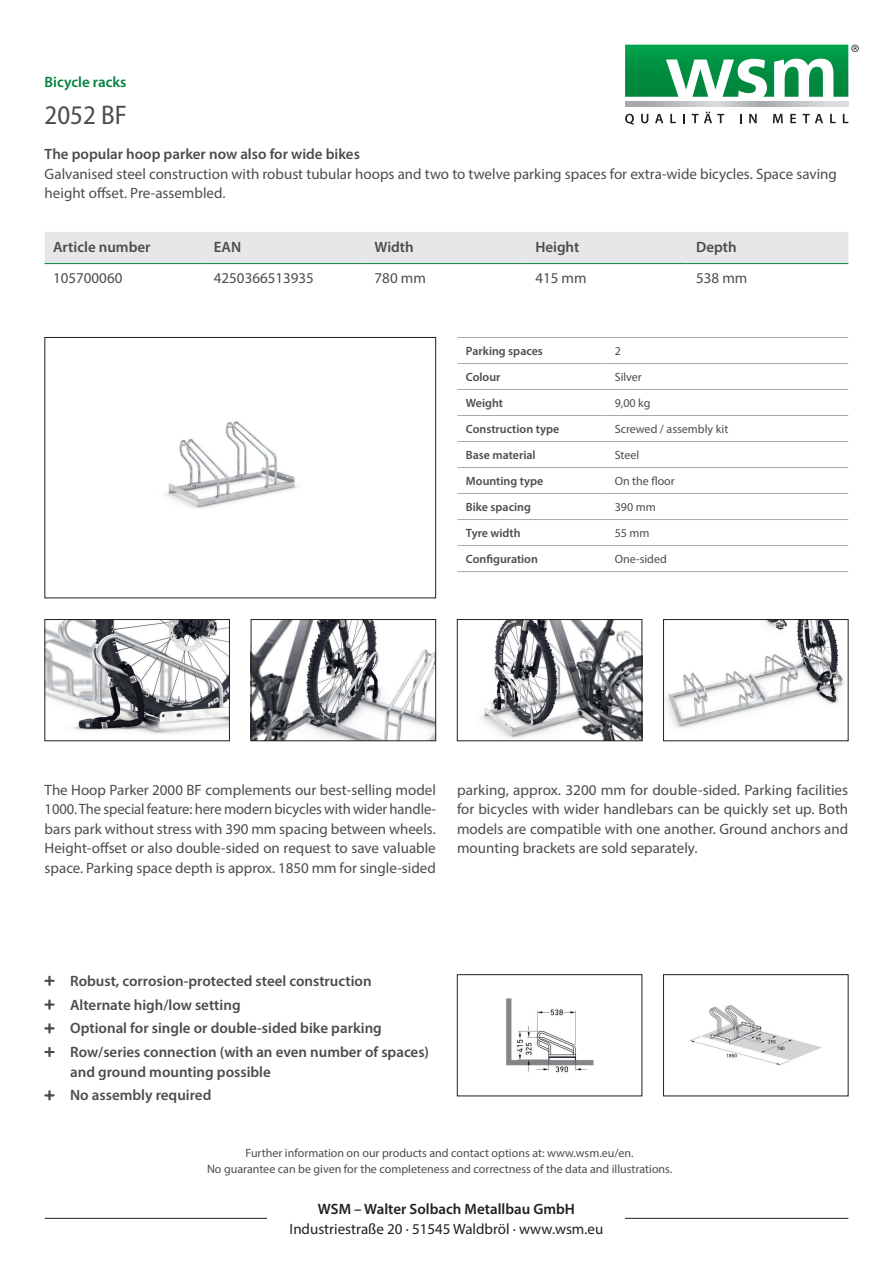
<style>
.page{position:relative;width:893px;height:1263px;background:#fff}
.page>*{position:absolute;margin:0;border:0;box-sizing:border-box;transform-origin:0 0}
.t1{font:semi-condensed 27px "Myriad Pro";color:#4b4c4d}
.t2{font:15px/19.5px "Myriad Pro";color:#4b4c4d;text-align:justify}
.t3{font:600 15px/23.7px "Myriad Pro";color:#4b4c4d}
.t4{font:15px "Myriad Pro";color:#231f20}
.t5{font:600 15px "Myriad Pro";color:#231f20}
.t6{font:600 15px "Myriad Pro";color:#00823d}
.t7{font:12px/16.5px "Myriad Pro";color:#4b4c4d;text-align:center}
.t8{font:600 12px "Myriad Pro";color:#4b4c4d}
</style>
<div class="page">
<img style="left:165px;top:421px;width:133px;height:87px">
<div style="left:45px;top:337px;width:391px;height:261px;border:1px solid #231f20"></div>
<img style="left:47px;top:621px;width:181px;height:113px">
<div style="left:45px;top:619px;width:185px;height:122px;border:1px solid #231f20"></div>
<img style="left:253px;top:621px;width:181px;height:118px">
<div style="left:251px;top:619px;width:185px;height:122px;border:1px solid #231f20"></div>
<img style="left:666px;top:621px;width:178px;height:107px">
<div style="left:663px;top:619px;width:185px;height:122px;border:1px solid #231f20"></div>
<img style="left:481px;top:621px;width:159px;height:118px">
<div style="left:457px;top:619px;width:185px;height:122px;border:1px solid #231f20"></div>
<div style="left:45px;top:232px;width:803px;height:31px;background:#e6e7e9"></div>
<hr style="left:45px;top:263px;width:160px;height:1px;background:#00823d">
<hr style="left:205px;top:263px;width:161px;height:1px;background:#00823d">
<hr style="left:366px;top:263px;width:161px;height:1px;background:#00823d">
<hr style="left:527px;top:263px;width:161px;height:1px;background:#00823d">
<hr style="left:688px;top:263px;width:160px;height:1px;background:#00823d">
<img style="left:689px;top:1005px;width:133px;height:61px">
<div style="left:663px;top:974px;width:185px;height:122px;border:1px solid #231f20"></div>
<img style="left:506px;top:998px;width:88px;height:75px">
<div style="left:457px;top:974px;width:185px;height:122px;border:1px solid #231f20"></div>
<hr style="left:457px;top:337px;width:149px;height:1px;background:#a8a9ad">
<hr style="left:606px;top:337px;width:242px;height:1px;background:#a8a9ad">
<hr style="left:457px;top:363px;width:149px;height:1px;background:#a8a9ad">
<hr style="left:606px;top:363px;width:242px;height:1px;background:#a8a9ad">
<hr style="left:457px;top:389px;width:149px;height:1px;background:#a8a9ad">
<hr style="left:606px;top:389px;width:242px;height:1px;background:#a8a9ad">
<hr style="left:457px;top:415px;width:149px;height:1px;background:#a8a9ad">
<hr style="left:606px;top:415px;width:242px;height:1px;background:#a8a9ad">
<hr style="left:457px;top:441px;width:149px;height:1px;background:#a8a9ad">
<hr style="left:606px;top:441px;width:242px;height:1px;background:#a8a9ad">
<hr style="left:457px;top:467px;width:149px;height:1px;background:#a8a9ad">
<hr style="left:606px;top:467px;width:242px;height:1px;background:#a8a9ad">
<hr style="left:457px;top:493px;width:149px;height:1px;background:#a8a9ad">
<hr style="left:606px;top:493px;width:242px;height:1px;background:#a8a9ad">
<hr style="left:457px;top:519px;width:149px;height:1px;background:#a8a9ad">
<hr style="left:606px;top:519px;width:242px;height:1px;background:#a8a9ad">
<hr style="left:457px;top:545px;width:149px;height:1px;background:#a8a9ad">
<hr style="left:606px;top:545px;width:242px;height:1px;background:#a8a9ad">
<hr style="left:457px;top:571px;width:149px;height:1px;background:#a8a9ad">
<hr style="left:606px;top:571px;width:242px;height:1px;background:#a8a9ad">
<hr style="left:45px;top:1218px;width:803px;height:1px;background:#231f20">
<svg style="left:625px;top:114px;width:9px;height:11px"></svg>
<svg style="left:641px;top:114px;width:7px;height:9px"></svg>
<svg style="left:655px;top:114px;width:8px;height:9px"></svg>
<svg style="left:670px;top:114px;width:6px;height:9px"></svg>
<svg style="left:683px;top:114px;width:2px;height:9px"></svg>
<svg style="left:692px;top:112px;width:32px;height:11px"></svg>
<svg style="left:749px;top:114px;width:8px;height:9px"></svg>
<svg style="left:773px;top:114px;width:10px;height:9px"></svg>
<svg style="left:790px;top:114px;width:6px;height:9px"></svg>
<svg style="left:803px;top:114px;width:20px;height:9px"></svg>
<svg style="left:830px;top:114px;width:6px;height:9px"></svg>
<svg style="left:843px;top:114px;width:5px;height:9px"></svg>
<hr style="left:625px;top:106px;width:223px;height:1px;background:#636366">
<svg style="left:625px;top:102px;width:223px;height:4px"></svg>
<svg style="left:625px;top:45px;width:234px;height:52px"></svg>
<div style="left:268px;top:1203px;width:357px;height:30px;background:#fff"></div>
<p class="t6" style="left:45px;top:72px;width:83px">Bicycle racks</p>
<h1 class="t1" style="left:45px;top:99px;width:84px">2052 BF</h1>
<p class="t3" style="left:45px;top:142px;width:317px">The popular hoop parker now also for wide bikes</p>
<p class="t2" style="left:45px;top:164px;width:794px">Galvanised steel construction with robust tubular hoops and two to twelve parking spaces for extra-wide bicycles. Space saving height offset. Pre-assembled.</p>
<p class="t3" style="left:53px;top:234px;width:99px">Article number</p>
<p class="t3" style="left:214px;top:234px;width:29px">EAN</p>
<p class="t3" style="left:375px;top:234px;width:41px">Width</p>
<p class="t3" style="left:535px;top:234px;width:46px">Height</p>
<p class="t3" style="left:696px;top:234px;width:42px">Depth</p>
<p class="t2" style="left:53px;top:268px;width:71px">105700060</p>
<p class="t2" style="left:214px;top:268px;width:102px">4250366513935</p>
<p class="t2" style="left:375px;top:268px;width:53px">780 mm</p>
<p class="t2" style="left:535px;top:268px;width:53px">415 mm</p>
<p class="t2" style="left:696px;top:268px;width:53px">538 mm</p>
<p class="t8" style="left:466px;top:343px;width:78px">Parking spaces</p>
<p class="t7" style="left:615px;top:342px;width:8px">2</p>
<p class="t8" style="left:466px;top:369px;width:36px">Colour</p>
<p class="t7" style="left:615px;top:368px;width:29px">Silver</p>
<p class="t8" style="left:466px;top:395px;width:39px">Weight</p>
<p class="t7" style="left:615px;top:394px;width:37px">9,00 kg</p>
<p class="t8" style="left:466px;top:421px;width:95px">Construction type</p>
<p class="t7" style="left:615px;top:420px;width:115px">Screwed / assembly kit</p>
<p class="t8" style="left:466px;top:447px;width:71px">Base material</p>
<p class="t7" style="left:615px;top:446px;width:26px">Steel</p>
<p class="t8" style="left:466px;top:473px;width:79px">Mounting type</p>
<p class="t7" style="left:615px;top:472px;width:62px">On the floor</p>
<p class="t8" style="left:466px;top:499px;width:67px">Bike spacing</p>
<p class="t7" style="left:615px;top:498px;width:43px">390 mm</p>
<p class="t8" style="left:466px;top:525px;width:56px">Tyre width</p>
<p class="t7" style="left:615px;top:524px;width:36px">55 mm</p>
<p class="t8" style="left:466px;top:551px;width:74px">Configuration</p>
<p class="t7" style="left:615px;top:550px;width:54px">One-sided</p>
<p class="t2" style="left:45px;top:780px;width:393px">The Hoop Parker 2000 BF complements our best-selling model 1000. The special feature: here modern bicycles with wider handle&shy;bars park without stress with 390 mm spacing between wheels.<br>Height-offset or also double-sided on request to save valuable space. Parking space depth is approx. 1850 mm for single-sided</p>
<p class="t2" style="left:457px;top:780px;width:393px">parking, approx. 3200 mm for double-sided. Parking facilities for bicycles with wider handlebars can be quickly set up. Both models are compatible with one another. Ground anchors and mounting brackets are sold separately.</p>
<p class="t3" style="left:70px;top:968px;width:360px">Robust, corrosion-protected steel construction Alternate high/low setting<br>Optional for single or double-sided bike parking Row/series connection (with an even number of spaces)</p>
<p class="t3" style="left:70px;top:1059px;width:202px">and ground mounting possible<br>No assembly required</p>
<p class="t7" style="left:207px;top:1144px;width:467px">Further information on our products and contact options at: www.wsm.eu/en.<br>No guarantee can be given for the completeness and correctness of the data and illustrations.</p>
<p class="t5" style="left:318px;top:1199px;width:259px">WSM – Walter Solbach Metallbau GmbH</p>
<p class="t4" style="left:290px;top:1219px;width:315px">Industriestraße 20 · 51545 Waldbröl · www.wsm.eu</p>
</div>
